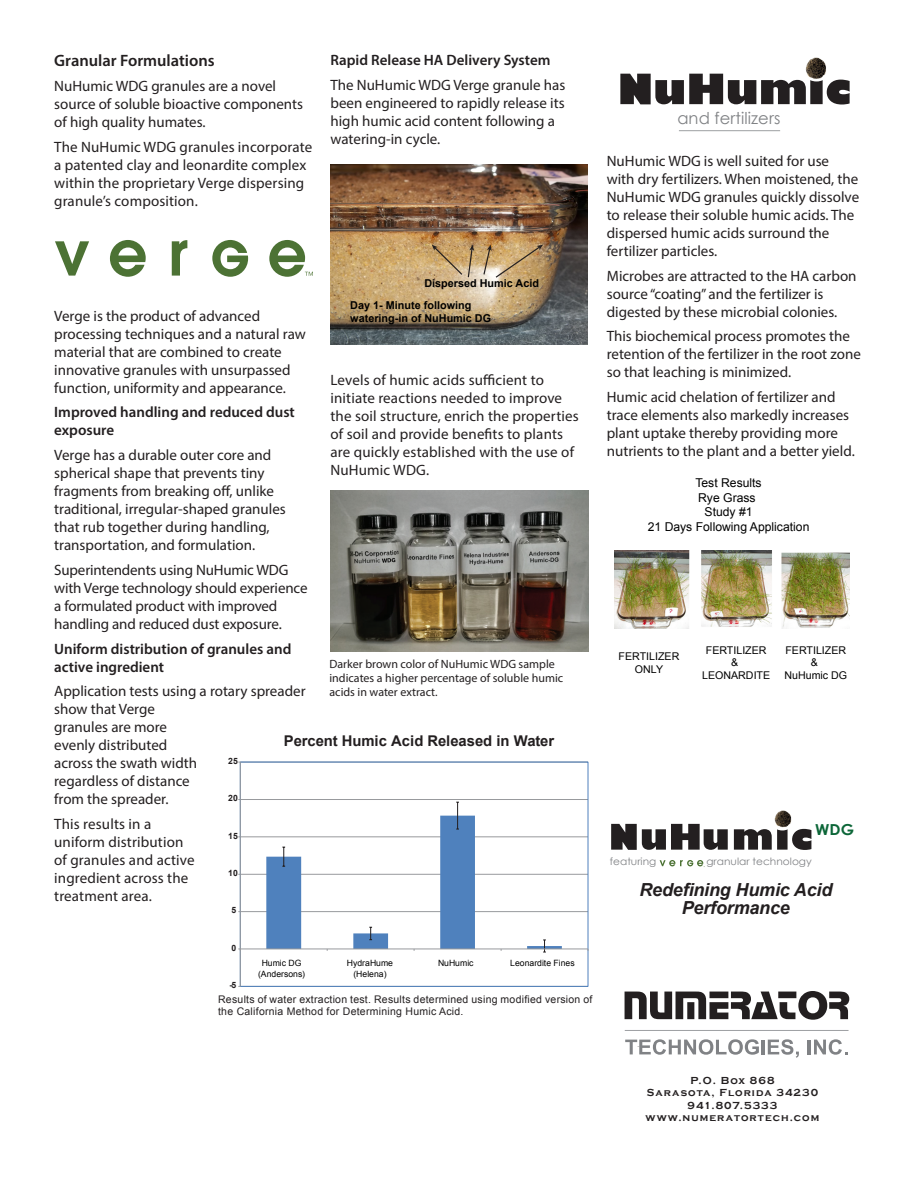
<style>
.page{position:relative;width:918px;height:1188px;background:#fff}
.page>*{position:absolute;margin:0;border:0;box-sizing:border-box;transform-origin:0 0}
.t1{font:italic 700 18px/18px "Arial";letter-spacing:-.01em;color:#231f20;text-align:center}
.t2{font:600 16.5px "Myriad Pro";color:#231f20}
.t3{font:16.35px "Century Gothic";letter-spacing:.005em;color:#808285}
.t4{font:700 15.15px "Century Gothic";color:#0c6638;scale:1.05 1}
.t5{font:15px/18px "Myriad Pro";color:#231f20}
.t6{font:600 15px/18px "Myriad Pro";color:#231f20}
.t7{font:700 14.85px "Arial";letter-spacing:-.005em;color:#231f20}
.t8{font:12.15px/14.5px "Arial";color:#000;text-align:center}
.t9{font:12px/14.4px "Myriad Pro";color:#231f20}
.t10{font:700 10.8px/21.8px "Arial";color:#000}
.t11{font:10.65px/12.8px "Arial";color:#000;text-align:center}
.t12{font:10.5px/12.6px "Arial";letter-spacing:.025em;color:#231f20}
.t13{font:700 10.5px "Copperplate Gothic";letter-spacing:.1em;color:#231f20}
.t14{font:10.05px "Century Gothic";color:#808285;scale:1.05 1}
.t15{font:8.7px/10.4px "Arial";color:#000;text-align:center}
.t16{font:700 8.7px "Arial";letter-spacing:-.005em;color:#231f20}
</style>
<div class="page">
<svg style="left:625px;top:991px;width:224px;height:29px"></svg>
<svg style="left:625px;top:1039px;width:134px;height:16px"></svg>
<hr style="left:762px;top:1040px;width:3px;height:14px;background:#808285">
<svg style="left:768px;top:1039px;width:31px;height:19px"></svg>
<hr style="left:808px;top:1040px;width:3px;height:14px;background:#808285">
<svg style="left:814px;top:1039px;width:33px;height:16px"></svg>
<hr style="left:625px;top:1030px;width:224px;height:1px;background:#9d9fa2">
<img style="left:330px;top:165px;width:258px;height:180px">
<svg style="left:432px;top:245px;width:42px;height:34px"></svg>
<svg style="left:483px;top:245px;width:60px;height:34px;background:#c4a677"></svg>
<img style="left:330px;top:490px;width:258px;height:162px">
<img style="left:614px;top:551px;width:235px;height:77px">
<hr style="left:679px;top:130px;width:101px;height:1px;background:#9d9fa2">
<svg style="left:620px;top:74px;width:230px;height:31px"></svg>
<img style="left:805px;top:57px;width:22px;height:22px">
<img style="left:774px;top:811px;width:17px;height:17px">
<svg style="left:611px;top:824px;width:117px;height:26px"></svg>
<svg style="left:734px;top:829px;width:77px;height:21px"></svg>
<svg style="left:660px;top:860px;width:45px;height:7px"></svg>
<hr style="left:240px;top:911px;width:348px;height:1px;background:#989a9d">
<hr style="left:240px;top:874px;width:348px;height:1px;background:#989a9d">
<hr style="left:240px;top:837px;width:348px;height:1px;background:#989a9d">
<hr style="left:240px;top:799px;width:348px;height:1px;background:#989a9d">
<div style="left:240px;top:762px;width:348px;height:225px;border:1px solid #4f81bd"></div>
<hr style="left:240px;top:762px;width:1px;height:224px;background:#989a9d">
<hr style="left:240px;top:949px;width:348px;height:1px;background:#989a9d">
<svg style="left:266px;top:802px;width:296px;height:151px"></svg>
<svg style="left:212px;top:240px;width:36px;height:37px"></svg>
<svg style="left:55px;top:241px;width:34px;height:35px"></svg>
<svg style="left:110px;top:240px;width:36px;height:37px"></svg>
<svg style="left:172px;top:240px;width:15px;height:36px"></svg>
<svg style="left:269px;top:240px;width:44px;height:37px"></svg>
<p class="t2" style="left:54px;top:50px;width:162px">Granular Formulations</p>
<p class="t5" style="left:54px;top:77px;width:250px">NuHumic WDG granules are a novel source of soluble bioactive components of high quality humates.</p>
<p class="t5" style="left:54px;top:138px;width:260px">The NuHumic WDG granules incorporate a patented clay and leonardite complex within the proprietary Verge dispersing granule’s composition.</p>
<p class="t6" style="left:330px;top:51px;width:222px">Rapid Release HA Delivery System</p>
<p class="t5" style="left:330px;top:76px;width:236px">The NuHumic WDG Verge granule has been engineered to rapidly release its high humic acid content following a watering-in cycle.</p>
<p class="t10" style="left:350px;top:272px;width:190px;text-indent:74px">Dispersed Humic Acid<br>Day 1- Minute following</p>
<p class="t10" style="left:350px;top:307px;width:142px">watering-in of NuHumic DG</p>
<p class="t5" style="left:54px;top:306px;width:253px">Verge is the product of advanced processing techniques and a natural raw material that are combined to create innovative granules with unsurpassed function, uniformity and appearance.</p>
<p class="t6" style="left:54px;top:403px;width:242px">Improved handling and reduced dust exposure</p>
<p class="t5" style="left:54px;top:446px;width:233px">Verge has a durable outer core and spherical shape that prevents tiny fragments from breaking off, unlike traditional, irregular-shaped granules that rub together during handling, transportation, and formulation.</p>
<p class="t5" style="left:54px;top:561px;width:255px">Superintendents using NuHumic WDG with Verge technology should experience a formulated product with improved handling and reduced dust exposure.</p>
<p class="t6" style="left:54px;top:639px;width:239px">Uniform distribution of granules and active ingredient</p>
<p class="t5" style="left:54px;top:682px;width:253px">Application tests using a rotary spreader show that Verge<br>granules are more<br>evenly distributed<br>across the swath width<br>regardless of distance<br>from the spreader.</p>
<p class="t5" style="left:54px;top:815px;width:142px">This results in a uniform distribution of granules and active ingredient across the treatment area.</p>
<p class="t5" style="left:330px;top:370px;width:250px">Levels of humic acids sufficient to initiate reactions needed to improve the soil structure, enrich the properties of soil and provide benefits to plants are quickly established with the use of NuHumic WDG.</p>
<p class="t9" style="left:330px;top:656px;width:235px">Darker brown color of NuHumic WDG sample indicates a higher percentage of soluble humic acids in water extract.</p>
<p class="t7" style="left:284px;top:731px;width:272px">Percent Humic Acid Released in Water</p>
<p class="t16" style="left:228px;top:755px;width:11px">25</p>
<p class="t16" style="left:228px;top:792px;width:11px">20</p>
<p class="t16" style="left:228px;top:830px;width:11px">15</p>
<p class="t16" style="left:228px;top:867px;width:11px">10</p>
<p class="t16" style="left:231px;top:905px;width:6px">5</p>
<p class="t16" style="left:231px;top:942px;width:6px">0</p>
<p class="t15" style="left:258px;top:958px;width:49px">Humic DG (Andersons)</p>
<p class="t12" style="left:218px;top:993px;width:376px">Results of water extraction test. Results determined using modified version of the California Method for Determining Humic Acid.</p>
<p class="t15" style="left:347px;top:958px;width:48px">HydraHume</p>
<p class="t15" style="left:438px;top:958px;width:37px">NuHumic</p>
<p class="t15" style="left:510px;top:958px;width:66px">Leonardite Fines</p>
<p class="t15" style="left:353px;top:968px;width:35px">(Helena)</p>
<p class="t16" style="left:230px;top:979px;width:8px">-5</p>
<p class="t3" style="left:677px;top:106px;width:105px">and fertilizers</p>
<p class="t5" style="left:607px;top:152px;width:254px">NuHumic WDG is well suited for use with dry fertilizers. When moistened, the NuHumic WDG granules quickly dissolve to release their soluble humic acids. The dispersed humic acids surround the fertilizer particles.</p>
<p class="t5" style="left:607px;top:266px;width:251px">Microbes are attracted to the HA carbon source “coating” and the fertilizer is digested by these microbial colonies.</p>
<p class="t5" style="left:607px;top:327px;width:256px">This biochemical process promotes the retention of the fertilizer in the root zone so that leaching is minimized.</p>
<p class="t5" style="left:607px;top:388px;width:250px">Humic acid chelation of fertilizer and trace elements also markedly increases plant uptake thereby providing more nutrients to the plant and a better yield.</p>
<p class="t8" style="left:648px;top:476px;width:163px">Test Results<br>Rye Grass<br>Study #1<br>21 Days Following Application</p>
<p class="t11" style="left:619px;top:650px;width:62px">FERTILIZER<br>ONLY</p>
<p class="t11" style="left:702px;top:644px;width:70px">FERTILIZER &amp;<br>LEONARDITE</p>
<p class="t11" style="left:784px;top:644px;width:64px">FERTILIZER &amp;<br>NuHumic DG</p>
<p class="t4" style="left:815px;top:818px;width:39px">WDG</p>
<p class="t14" style="left:610px;top:855px;width:46px">featuring</p>
<p class="t14" style="left:707px;top:855px;width:102px">granular technology</p>
<p class="t1" style="left:639px;top:881px;width:194px">Redefining Humic Acid<br>Performance</p>
<p class="t13" style="left:690px;top:1074px;width:86px">P.O. Box 868</p>
<p class="t13" style="left:647px;top:1087px;width:173px">Sarasota, Florida 34230</p>
<p class="t13" style="left:688px;top:1099px;width:91px">941.807.5333</p>
<p class="t13" style="left:646px;top:1112px;width:175px">www.numeratortech.com</p>
</div>
